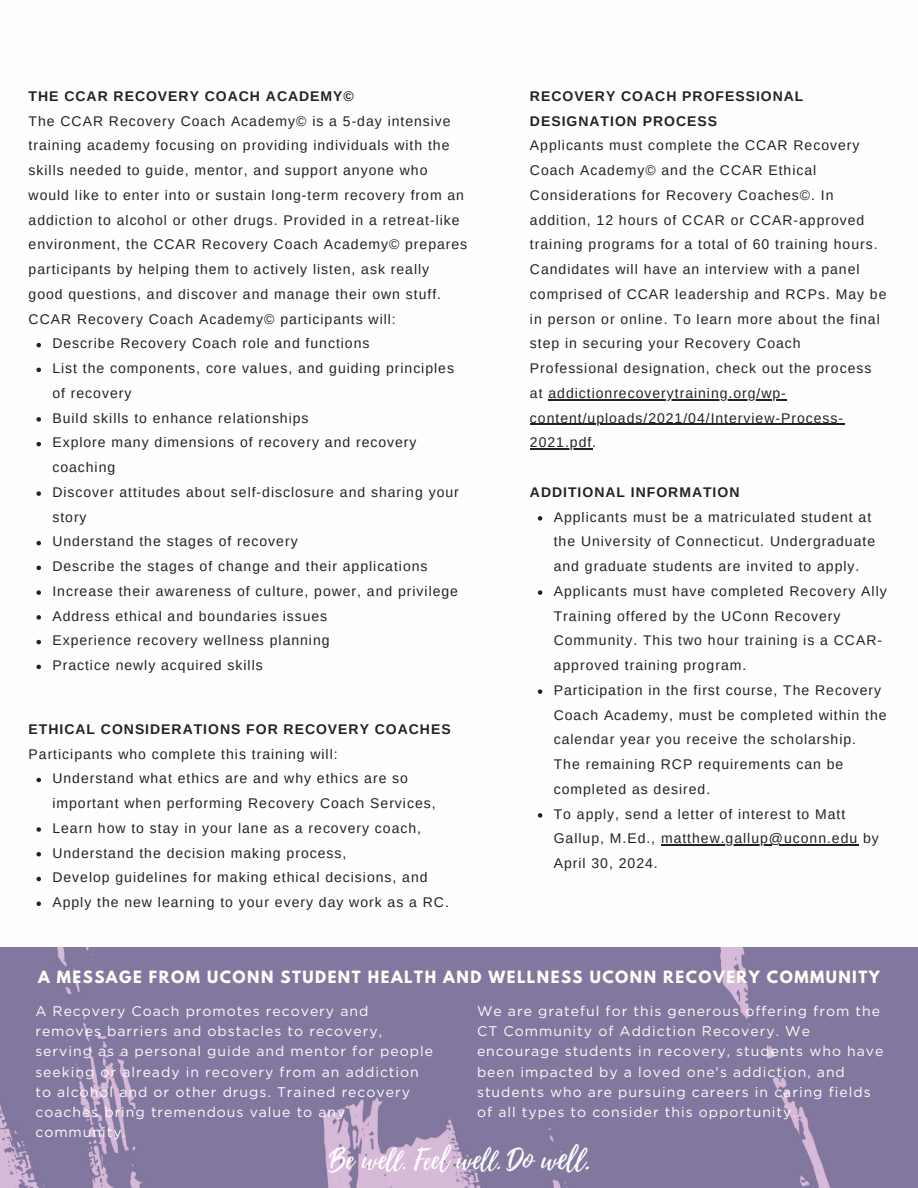
<style>
.page{position:relative;width:918px;height:1188px;background:#fff}
.page>*{position:absolute;margin:0;border:0;box-sizing:border-box;transform-origin:0 0}
.t1{font:700 15px "League Spartan";letter-spacing:.1em;color:#fffff9}
.t2{font:13.95px/24.8px "Arimo";letter-spacing:.07em;color:#222}
.t3{font:13.95px/20.2px "Gotham";letter-spacing:.07em;color:#fffff9}
.t4{font:13.95px/20.2px "Gotham";letter-spacing:.07em;color:#fefeff}
.t5{font:700 13.95px/24.8px "Arimo";letter-spacing:.07em;color:#222}
</style>
<div class="page">
<div style="left:0;top:948px;width:918px;height:240px;background:#82789f"></div>
<img style="left:329px;top:1145px;width:260px;height:28px">
<hr style="left:548px;top:399px;width:239px;height:1px;background:#222">
<hr style="left:530px;top:424px;width:314px;height:1px;background:#222">
<hr style="left:530px;top:449px;width:62px;height:1px;background:#222">
<svg style="left:538px;top:516px;width:4px;height:5px"></svg>
<svg style="left:538px;top:590px;width:4px;height:5px"></svg>
<svg style="left:538px;top:689px;width:4px;height:5px"></svg>
<svg style="left:538px;top:813px;width:4px;height:5px"></svg>
<hr style="left:661px;top:845px;width:197px;height:1px;background:#222">
<svg style="left:36px;top:343px;width:5px;height:4px"></svg>
<svg style="left:36px;top:368px;width:5px;height:4px"></svg>
<svg style="left:36px;top:417px;width:5px;height:5px"></svg>
<svg style="left:36px;top:442px;width:5px;height:4px"></svg>
<svg style="left:36px;top:491px;width:5px;height:5px"></svg>
<svg style="left:36px;top:541px;width:5px;height:4px"></svg>
<svg style="left:36px;top:566px;width:5px;height:4px"></svg>
<svg style="left:36px;top:590px;width:5px;height:5px"></svg>
<svg style="left:36px;top:615px;width:5px;height:5px"></svg>
<svg style="left:36px;top:640px;width:5px;height:4px"></svg>
<svg style="left:36px;top:665px;width:5px;height:4px"></svg>
<svg style="left:36px;top:778px;width:5px;height:4px"></svg>
<svg style="left:36px;top:827px;width:5px;height:5px"></svg>
<svg style="left:36px;top:852px;width:5px;height:5px"></svg>
<svg style="left:36px;top:877px;width:5px;height:4px"></svg>
<svg style="left:36px;top:902px;width:5px;height:4px"></svg>
<p class="t5" style="left:29px;top:84px;width:327px">THE CCAR RECOVERY COACH ACADEMY©</p>
<p class="t2" style="left:29px;top:109px;width:440px">The CCAR Recovery Coach Academy© is a 5-day intensive training academy focusing on providing individuals with the skills needed to guide, mentor, and support anyone who would like to enter into or sustain long-term recovery from an addiction to alcohol or other drugs. Provided in a retreat-like environment, the CCAR Recovery Coach Academy© prepares participants by helping them to actively listen, ask really<br>good questions, and discover and manage their own stuff.</p>
<p class="t2" style="left:29px;top:307px;width:369px">CCAR Recovery Coach Academy© participants will:</p>
<p class="t2" style="left:52px;top:331px;width:319px">Describe Recovery Coach role and functions</p>
<p class="t2" style="left:52px;top:356px;width:403px">List the components, core values, and guiding principles of recovery</p>
<p class="t2" style="left:52px;top:406px;width:258px">Build skills to enhance relationships</p>
<p class="t2" style="left:52px;top:430px;width:366px">Explore many dimensions of recovery and recovery coaching</p>
<p class="t2" style="left:52px;top:480px;width:408px">Discover attitudes about self-disclosure and sharing your story</p>
<p class="t2" style="left:52px;top:529px;width:247px">Understand the stages of recovery</p>
<p class="t2" style="left:52px;top:554px;width:377px">Describe the stages of change and their applications</p>
<p class="t2" style="left:52px;top:579px;width:407px">Increase their awareness of culture, power, and privilege</p>
<p class="t2" style="left:52px;top:604px;width:276px">Address ethical and boundaries issues</p>
<p class="t2" style="left:52px;top:628px;width:279px">Experience recovery wellness planning</p>
<p class="t2" style="left:52px;top:653px;width:212px">Practice newly acquired skills</p>
<p class="t5" style="left:29px;top:717px;width:424px">ETHICAL CONSIDERATIONS FOR RECOVERY COACHES</p>
<p class="t2" style="left:52px;top:741px;width:398px;text-indent:-24px">Participants who complete this training will:<br>Understand what ethics are and why ethics are so important when performing Recovery Coach Services, Learn how to stay in your lane as a recovery coach, Understand the decision making process,<br>Develop guidelines for making ethical decisions, and Apply the new learning to your every day work as a RC.</p>
<p class="t5" style="left:530px;top:84px;width:275px">RECOVERY COACH PROFESSIONAL<br>DESIGNATION PROCESS</p>
<p class="t2" style="left:530px;top:133px;width:358px">Applicants must complete the CCAR Recovery Coach Academy© and the CCAR Ethical Considerations for Recovery Coaches©. In addition, 12 hours of CCAR or CCAR-approved training programs for a total of 60 training hours.<br>Candidates will have an interview with a panel comprised of CCAR leadership and RCPs. May be in person or online. To learn more about the final step in securing your Recovery Coach Professional designation, check out the process at addictionrecoverytraining.org/wp&shy;content/uploads/2021/04/Interview-Process-2021.pdf.</p>
<p class="t5" style="left:530px;top:480px;width:211px">ADDITIONAL INFORMATION</p>
<p class="t2" style="left:554px;top:505px;width:335px">Applicants must be a matriculated student at the University of Connecticut. Undergraduate and graduate students are invited to apply.<br>Applicants must have completed Recovery Ally Training offered by the UConn Recovery Community. This two hour training is a CCAR&shy;approved training program.<br>Participation in the first course, The Recovery Coach Academy, must be completed within the calendar year you receive the scholarship.<br>The remaining RCP requirements can be completed as desired.<br>To apply, send a letter of interest to Matt Gallup, M.Ed., matthew.gallup@uconn.edu by April 30, 2024.</p>
<h1 class="t1" style="left:38px;top:969px;width:843px">A MESSAGE FROM UCONN STUDENT HEALTH AND WELLNESS UCONN RECOVERY COMMUNITY</h1>
<p class="t4" style="left:35px;top:1001px;width:399px">A Recovery Coach promotes recovery and removes barriers and obstacles to recovery, serving as a personal guide and mentor for people seeking or already in recovery from an addiction to alcohol and or other drugs. Trained recovery coaches bring tremendous value to any community.</p>
<p class="t3" style="left:477px;top:1001px;width:408px">We are grateful for this generous offering from the CT Community of Addiction Recovery. We encourage students in recovery, students who have been impacted by a loved one's addiction, and students who are pursuing careers in caring fields of all types to consider this opportunity.</p>
</div>
